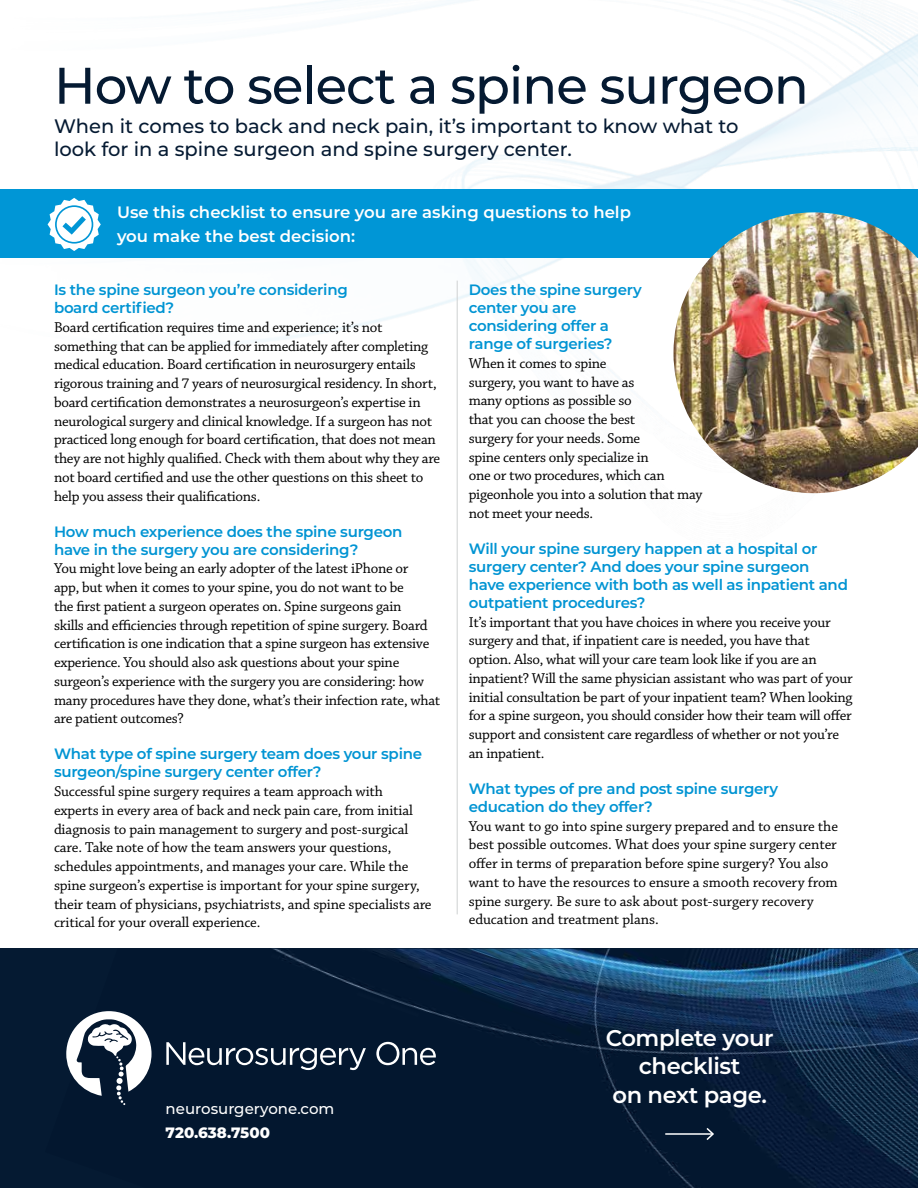
<style>
.page{position:relative;width:918px;height:1188px;background:#fff}
.page>*{position:absolute;margin:0;border:0;box-sizing:border-box;transform-origin:0 0}
.t1{font:500 51.3px "Montserrat";letter-spacing:-.02em;color:#051a32}
.t2{font:600 22.65px/28.2px "Montserrat";letter-spacing:-.02em;color:#fff;text-align:center}
.t3{font:500 19.5px/23.2px "Montserrat";color:#051a32}
.t4{font:600 16.5px/23.2px "Montserrat";color:#fff}
.t5{font:15px/18.8px "Chaparral Pro";letter-spacing:-.015em;color:#000}
.t6{font:600 15px/18px "Montserrat";letter-spacing:-.02em;color:#0094d3}
.t7{font:500 15px "Montserrat";color:#fff}
.t8{font:800 15px "Montserrat";color:#fff}
</style>
<div class="page">
<img style="left:0;top:0;width:918px;height:560px">
<div style="left:0;top:949px;width:918px;height:239px;background:#051a32"></div>
<img style="left:273px;top:949px;width:645px;height:239px">
<svg style="left:166px;top:1042px;width:200px;height:28px"></svg>
<svg style="left:376px;top:1042px;width:60px;height:23px"></svg>
<svg style="left:66px;top:1011px;width:86px;height:94px"></svg>
<div style="left:0;top:190px;width:918px;height:68px;background:#0096d6"></div>
<svg style="left:48px;top:198px;width:53px;height:53px"></svg>
<hr style="left:457px;top:281px;width:1px;height:633px;background:#d1d3d4">
<img style="left:674px;top:212px;width:244px;height:281px">
<hr style="left:665px;top:1133px;width:48px;height:2px;background:#fff">
<svg style="left:705px;top:1126px;width:10px;height:16px"></svg>
<h1 class="t1" style="left:54px;top:50px;width:756px">How to select a spine surgeon</h1>
<h3 class="t3" style="left:54px;top:114px;width:686px">When it comes to back and neck pain, it’s important to know what to look for in a spine surgeon and spine surgery center.</h3>
<p class="t4" style="left:117px;top:200px;width:516px">Use this checklist to ensure you are asking questions to help you make the best decision:</p>
<p class="t6" style="left:54px;top:280px;width:295px">Is the spine surgeon you’re considering board certified?</p>
<p class="t5" style="left:54px;top:318px;width:388px">Board certification requires time and experience; it’s not something that can be applied for immediately after completing medical education. Board certification in neurosurgery entails rigorous training and 7 years of neurosurgical residency. In short, board certification demonstrates a neurosurgeon’s expertise in neurological surgery and clinical knowledge. If a surgeon has not practiced long enough for board certification, that does not mean they are not highly qualified. Check with them about why they are not board certified and use the other questions on this sheet to help you assess their qualifications.</p>
<p class="t6" style="left:54px;top:522px;width:350px">How much experience does the spine surgeon have in the surgery you are considering?</p>
<p class="t5" style="left:54px;top:560px;width:388px">You might love being an early adopter of the latest iPhone or<br>app, but when it comes to your spine, you do not want to be<br>the first patient a surgeon operates on. Spine surgeons gain<br>skills and efficiencies through repetition of spine surgery. Board certification is one indication that a spine surgeon has extensive experience. You should also ask questions about your spine surgeon’s experience with the surgery you are considering: how many procedures have they done, what’s their infection rate, what are patient outcomes?</p>
<p class="t6" style="left:54px;top:744px;width:370px">What type of spine surgery team does your spine surgeon/spine surgery center offer?</p>
<p class="t5" style="left:54px;top:783px;width:379px">Successful spine surgery requires a team approach with<br>experts in every area of back and neck pain care, from initial diagnosis to pain management to surgery and post-surgical care. Take note of how the team answers your questions, schedules appointments, and manages your care. While the spine surgeon’s expertise is important for your spine surgery, their team of physicians, psychiatrists, and spine specialists are critical for your overall experience.</p>
<p class="t6" style="left:469px;top:280px;width:174px">Does the spine surgery center you are considering offer a range of surgeries?</p>
<p class="t5" style="left:469px;top:354px;width:235px">When it comes to spine<br>surgery, you want to have as<br>many options as possible so<br>that you can choose the best<br>surgery for your needs. Some<br>spine centers only specialize in<br>one or two procedures, which can pigeonhole you into a solution that may not meet your needs.</p>
<p class="t6" style="left:469px;top:539px;width:381px">Will your spine surgery happen at a hospital or surgery center? And does your spine surgeon have experience with both as well as inpatient and outpatient procedures?</p>
<p class="t5" style="left:469px;top:613px;width:385px">It’s important that you have choices in where you receive your surgery and that, if inpatient care is needed, you have that option. Also, what will your care team look like if you are an inpatient? Will the same physician assistant who was part of your initial consultation be part of your inpatient team? When looking for a spine surgeon, you should consider how their team will offer support and consistent care regardless of whether or not you’re an inpatient.</p>
<p class="t6" style="left:469px;top:779px;width:311px">What types of pre and post spine surgery education do they offer?</p>
<p class="t5" style="left:469px;top:817px;width:371px">You want to go into spine surgery prepared and to ensure the best possible outcomes. What does your spine surgery center offer in terms of preparation before spine surgery? You also want to have the resources to ensure a smooth recovery from spine surgery. Be sure to ask about post-surgery recovery education and treatment plans.</p>
<p class="t7" style="left:166px;top:1098px;width:170px">neurosurgeryone.com</p>
<p class="t8" style="left:166px;top:1122px;width:106px">720.638.7500</p>
<h2 class="t2" style="left:606px;top:1023px;width:169px">Complete your checklist<br>on next page.</h2>
</div>
